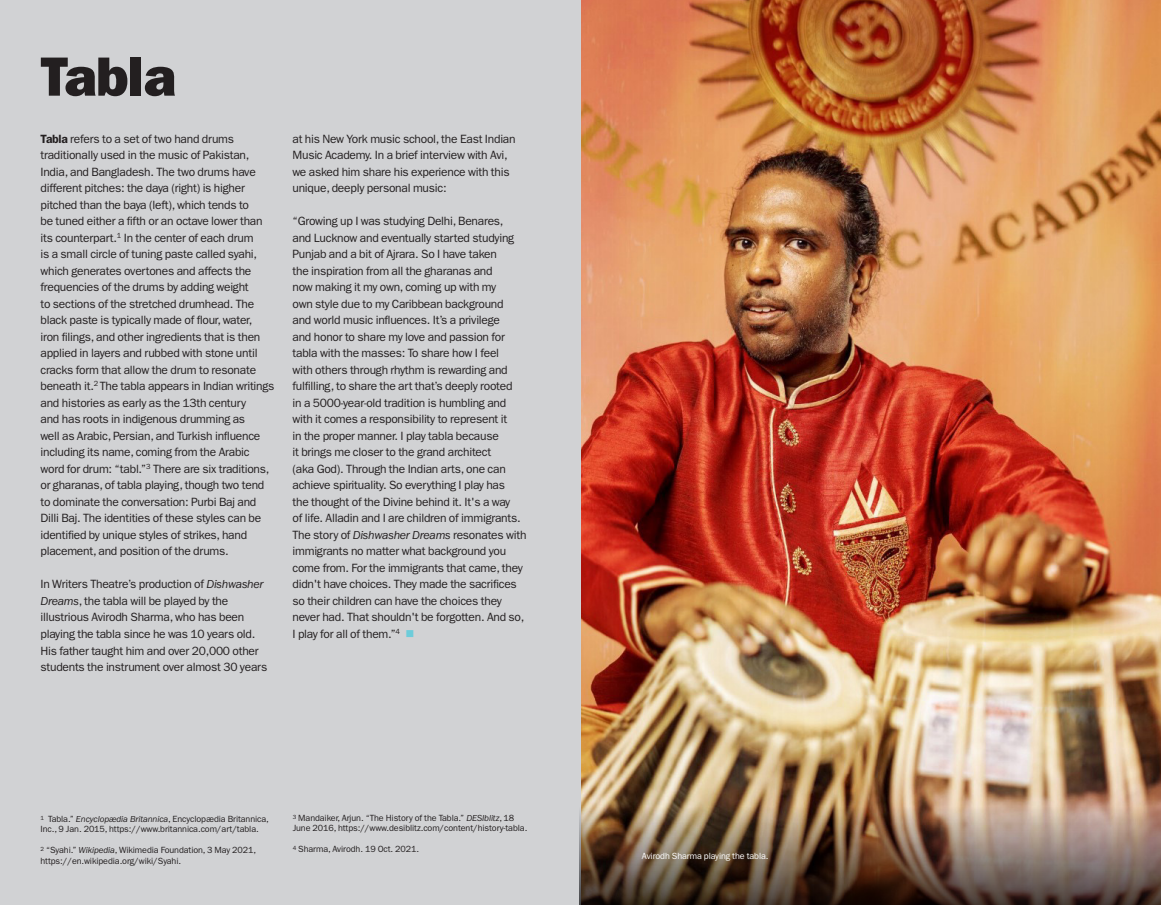
<style>
.page{position:relative;width:1161px;height:905px;background:#fff}
.page>*{position:absolute;margin:0;border:0;box-sizing:border-box;transform-origin:0 0}
.t1{font:800 55.5px "Franklin Gothic";letter-spacing:-.01em;color:#231f20}
.t2{font:12px/16.5px "Franklin Gothic";letter-spacing:-.02em;color:#231f20}
.t3{font:9px/10.5px "Franklin Gothic";letter-spacing:-.01em;color:#231f20}
.t4{font:9px "Franklin Gothic";letter-spacing:-.01em;color:#fff}
.s1{font-weight:600}
.s2{font-style:italic}
.s3{color:#6dccda}
</style>
<div class="page">
<img style="left:580px;top:0;width:581px;height:805px">
<div style="left:0;top:0;width:580px;height:904px;background:#d1d2d4"></div>
<img style="left:579px;top:805px;width:582px;height:99px">
<p class="t1" style="left:40px;top:44px;width:137px">Tabla</p>
<p class="t2" style="left:40px;top:130px;width:236px"><span class="s1">Tabla</span> refers to a set of two hand drums traditionally used in the music of Pakistan, India, and Bangladesh. The two drums have different pitches: the daya (right) is higher pitched than the baya (left), which tends to<br>be tuned either a fifth or an octave lower than its counterpart.<sup>1</sup> In the center of each drum<br>is a small circle of tuning paste called syahi, which generates overtones and affects the frequencies of the drums by adding weight<br>to sections of the stretched drumhead. The black paste is typically made of flour, water,<br>iron filings, and other ingredients that is then applied in layers and rubbed with stone until cracks form that allow the drum to resonate beneath it.<sup>2</sup> The tabla appears in Indian writings and histories as early as the 13th century<br>and has roots in indigenous drumming as<br>well as Arabic, Persian, and Turkish influence including its name, coming from the Arabic word for drum: “tabl.”<sup>3</sup> There are six traditions, or gharanas, of tabla playing, though two tend to dominate the conversation: Purbi Baj and Dilli Baj. The identities of these styles can be identified by unique styles of strikes, hand placement, and position of the drums.</p>
<p class="t2" style="left:40px;top:576px;width:228px">In Writers Theatre’s production of <span class="s2">Dishwasher Dreams</span>, the tabla will be played by the illustrious Avirodh Sharma, who has been playing the tabla since he was 10 years old.<br>His father taught him and over 20,000 other students the instrument over almost 30 years</p>
<p class="t2" style="left:292px;top:130px;width:225px">at his New York music school, the East Indian Music Academy. In a brief interview with Avi, we asked him share his experience with this unique, deeply personal music:</p>
<p class="t2" style="left:292px;top:213px;width:235px">“Growing up I was studying Delhi, Benares,<br>and Lucknow and eventually started studying Punjab and a bit of Ajrara. So I have taken<br>the inspiration from all the gharanas and<br>now making it my own, coming up with my<br>own style due to my Caribbean background<br>and world music influences. It’s a privilege<br>and honor to share my love and passion for tabla with the masses: To share how I feel<br>with others through rhythm is rewarding and fulfilling, to share the art that’s deeply rooted<br>in a 5000-year-old tradition is humbling and with it comes a responsibility to represent it<br>in the proper manner. I play tabla because<br>it brings me closer to the grand architect<br>(aka God). Through the Indian arts, one can achieve spirituality. So everything I play has<br>the thought of the Divine behind it. It's a way<br>of life. Alladin and I are children of immigrants.<br>The story of <span class="s2">Dishwasher Dreams</span> resonates with immigrants no matter what background you come from. For the immigrants that came, they didn't have choices. They made the sacrifices so their children can have the choices they never had. That shouldn't be forgotten. And so, I play for all of them.”<sup>4</sup> <span class="s3">■</span></p>
<p class="t3" style="left:40px;top:813px;width:230px"><sup>1</sup> Tabla.” <span class="s2">Encyclopædia Britannica</span>, Encyclopædia Britannica,<br>Inc., 9 Jan. 2015, https://www.britannica.com/art/tabla.</p>
<p class="t3" style="left:40px;top:845px;width:217px"><sup>2</sup> “Syahi.” <span class="s2">Wikipedia</span>, Wikimedia Foundation, 3 May 2021, https://en.wikipedia.org/wiki/Syahi.</p>
<p class="t3" style="left:293px;top:812px;width:236px"><sup>3</sup> Mandaiker, Arjun. “The History of the Tabla.” <span class="s2">DESIblitz</span>, 18<br>June 2016, https://www.desiblitz.com/content/history-tabla.</p>
<p class="t3" style="left:293px;top:844px;width:128px"><sup>4</sup> Sharma, Avirodh. 19 Oct. 2021.</p>
<p class="t4" style="left:642px;top:850px;width:128px">Avirodh Sharma playing the tabla.</p>
</div>
